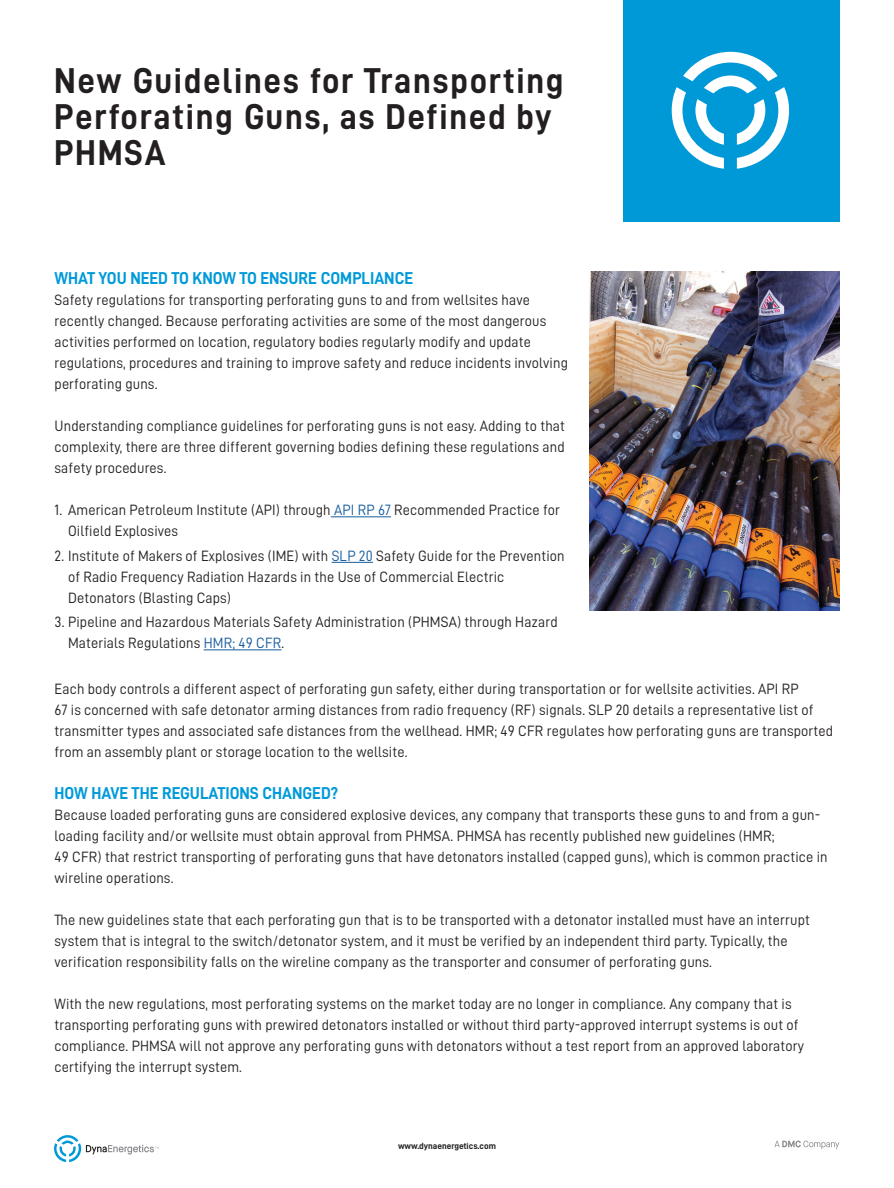
<style>
.page{position:relative;width:894px;height:1188px;background:#fff}
.page>*{position:absolute;margin:0;border:0;box-sizing:border-box;transform-origin:0 0}
.t1{font:36px/36px "D DIN Bold";letter-spacing:.05em;color:#231f20;scale:.95 1}
.t2{font:17.25px "D DIN Bold";color:#009ad9;scale:.95 1}
.t3{font:15px/21px "D DIN";letter-spacing:.01em;color:#231f20;scale:.95 1}
.t4{font:9px "D DIN Bold";color:#231f20}
.s1{color:#175d9e}
</style>
<div class="page">
<svg style="left:774px;top:1141px;width:65px;height:8px"></svg>
<svg style="left:54px;top:1135px;width:105px;height:27px"></svg>
<hr style="left:331px;top:516px;width:60px;height:1px;background:#175d9e">
<hr style="left:331px;top:562px;width:42px;height:1px;background:#175d9e">
<hr style="left:203px;top:649px;width:78px;height:1px;background:#175d9e">
<div style="left:623px;top:0;width:216px;height:221px;background:#0099d8"></div>
<svg style="left:671px;top:52px;width:117px;height:117px"></svg>
<img style="left:589px;top:271px;width:250px;height:339px">
<h1 class="t1" style="left:54px;top:61px;width:537px">New Guidelines for Transporting<br>Perforating Guns, as Defined by<br>PHMSA</h1>
<p class="t2" style="left:55px;top:269px;width:379px">WHAT YOU NEED TO KNOW TO ENSURE COMPLIANCE</p>
<p class="t3" style="left:55px;top:289px;width:541px">Safety regulations for transporting perforating guns to and from wellsites have recently changed. Because perforating activities are some of the most dangerous activities performed on location, regulatory bodies regularly modify and update regulations, procedures and training to improve safety and reduce incidents involving perforating guns.</p>
<p class="t3" style="left:55px;top:415px;width:538px;text-align:justify">Understanding compliance guidelines for perforating guns is not easy. Adding to that complexity, there are three different governing bodies defining these regulations and safety procedures.</p>
<p class="t3" style="left:68px;top:499px;width:519px;text-indent:-13px">1. American Petroleum Institute (API) through <span class="s1">API RP 67</span> Recommended Practice for<br>Oilfield Explosives</p>
<p class="t3" style="left:68px;top:545px;width:524px;text-indent:-13px">2. Institute of Makers of Explosives (IME) with <span class="s1">SLP 20</span> Safety Guide for the Prevention of Radio Frequency Radiation Hazards in the Use of Commercial Electric<br>Detonators (Blasting Caps)</p>
<p class="t3" style="left:68px;top:611px;width:516px;text-indent:-13px">3. Pipeline and Hazardous Materials Safety Administration (PHMSA) through Hazard<br>Materials Regulations <span class="s1">HMR; 49 CFR</span>.</p>
<p class="t3" style="left:55px;top:678px;width:820px">Each body controls a different aspect of perforating gun safety, either during transportation or for wellsite activities. API RP<br>67 is concerned with safe detonator arming distances from radio frequency (RF) signals. SLP 20 details a representative list of transmitter types and associated safe distances from the wellhead. HMR; 49 CFR regulates how perforating guns are transported from an assembly plant or storage location to the wellsite.</p>
<p class="t2" style="left:55px;top:783px;width:300px">HOW HAVE THE REGULATIONS CHANGED?</p>
<p class="t3" style="left:55px;top:804px;width:815px">Because loaded perforating guns are considered explosive devices, any company that transports these guns to and from a gun&shy;loading facility and/or wellsite must obtain approval from PHMSA. PHMSA has recently published new guidelines (HMR;<br>49 CFR) that restrict transporting of perforating guns that have detonators installed (capped guns), which is common practice in wireline operations.</p>
<p class="t3" style="left:55px;top:909px;width:796px">The new guidelines state that each perforating gun that is to be transported with a detonator installed must have an interrupt system that is integral to the switch/detonator system, and it must be verified by an independent third party. Typically, the verification responsibility falls on the wireline company as the transporter and consumer of perforating guns.</p>
<p class="t3" style="left:55px;top:993px;width:790px">With the new regulations, most perforating systems on the market today are no longer in compliance. Any company that is transporting perforating guns with prewired detonators installed or without third party-approved interrupt systems is out of compliance. PHMSA will not approve any perforating guns with detonators without a test report from an approved laboratory certifying the interrupt system.</p>
<p class="t4" style="left:398px;top:1141px;width:99px">www.dynaenergetics.com</p>
</div>
